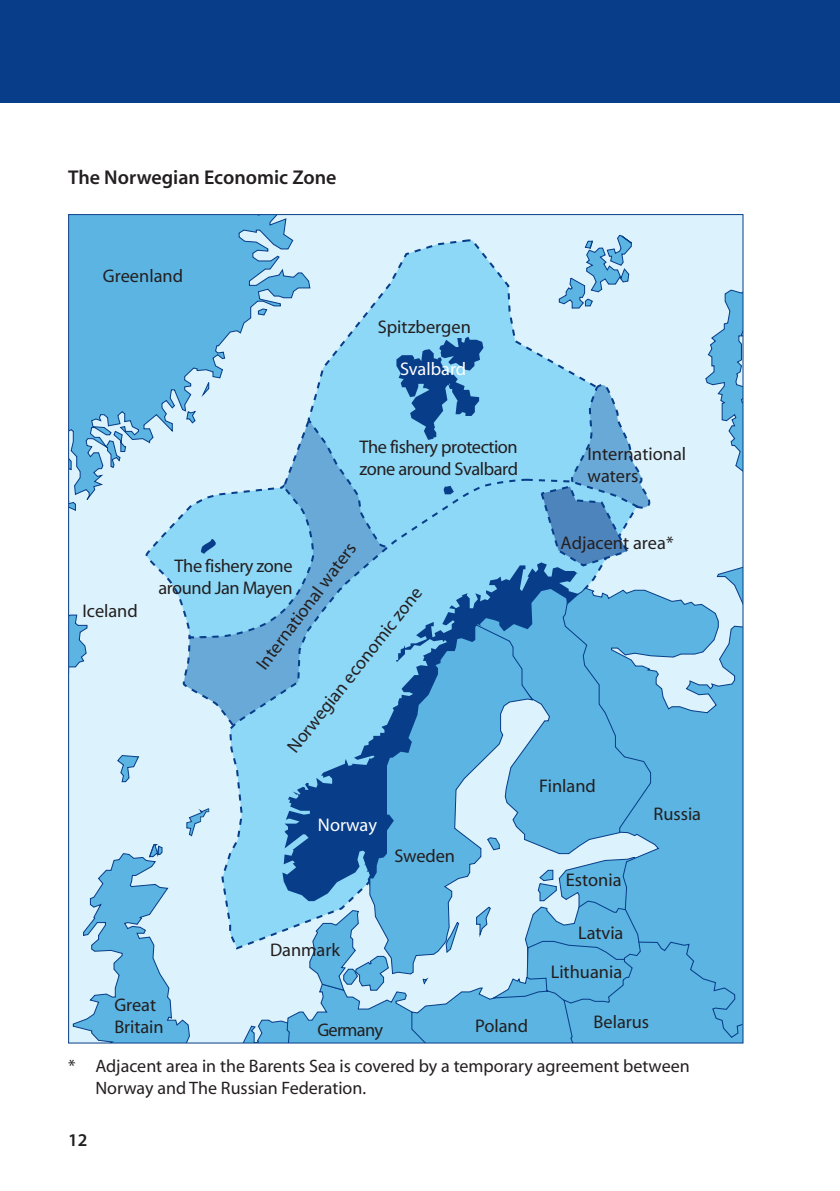
<style>
.page{position:relative;width:840px;height:1191px;background:#fff}
.page>*{position:absolute;margin:0;border:0;box-sizing:border-box;transform-origin:0 0}
.t1{font:20px "Myriad MM.565.wt.600.wd";color:#231f20}
.t2{font:18.4px/22px "Myriad";color:#231f20}
.t3{font:18.4px/22px "Myriad";letter-spacing:-.025em;color:#231f20;text-align:right}
.t4{font:18.4px "Myriad";color:#fff}
.t5{font:18.4px "Myriad";letter-spacing:-.04em;color:#231f20}
.t6{font:18px/22px "Myriad MM.400.wt.600.wd";color:#231f20}
.t7{font:18px "Myriad MM.565.wt.600.wd";color:#231f20}
</style>
<div class="page">
<div style="left:0;top:0;width:839px;height:102px;background:#083e89"></div>
<div style="left:69px;top:215px;width:672px;height:827px;background:#dcf2fc"></div>
<svg style="left:183px;top:638px;width:38px;height:71px;fill:#69a9d7"></svg>
<svg style="left:310px;top:239px;width:281px;height:240px;fill:#8dd7f7"></svg>
<svg style="left:70px;top:216px;width:240px;height:284px;fill:#5bb4e2"></svg>
<svg style="left:396px;top:337px;width:87px;height:103px;background:#4e8fc3"></svg>
<svg style="left:705px;top:289px;width:36px;height:181px"></svg>
<svg style="left:558px;top:235px;width:73px;height:73px"></svg>
<svg style="left:258px;top:308px;width:9px;height:7px"></svg>
<svg style="left:201px;top:382px;width:8px;height:15px"></svg>
<svg style="left:221px;top:479px;width:382px;height:470px;background:#89ccee"></svg>
<svg style="left:186px;top:411px;width:10px;height:12px"></svg>
<svg style="left:113px;top:431px;width:13px;height:21px"></svg>
<svg style="left:70px;top:453px;width:2px;height:17px"></svg>
<svg style="left:145px;top:484px;width:193px;height:154px"></svg>
<svg style="left:540px;top:383px;width:110px;height:183px"></svg>
<svg style="left:70px;top:499px;width:6px;height:12px"></svg>
<svg style="left:716px;top:567px;width:25px;height:20px"></svg>
<svg style="left:578px;top:587px;width:163px;height:270px;fill:#5bb4e2"></svg>
<svg style="left:578px;top:584px;width:72px;height:270px;background:#65b7e2"></svg>
<svg style="left:70px;top:614px;width:17px;height:54px"></svg>
<svg style="left:117px;top:755px;width:22px;height:27px"></svg>
<svg style="left:186px;top:808px;width:23px;height:28px"></svg>
<svg style="left:73px;top:844px;width:117px;height:197px"></svg>
<svg style="left:282px;top:562px;width:296px;height:295px;background:#66add9"></svg>
<svg style="left:238px;top:857px;width:503px;height:184px"></svg>
<p class="t1" style="left:68px;top:170px;width:270px">The Norwegian Economic Zone</p>
<p class="t2" style="left:103px;top:266px;width:82px">Greenland</p>
<p class="t2" style="left:377px;top:317px;width:95px">Spitzbergen</p>
<p class="t4" style="left:400px;top:362px;width:68px">Svalbard</p>
<p class="t3" style="left:359px;top:437px;width:160px;text-align:left">The fishery protection zone around Svalbard</p>
<p class="t2" style="left:82px;top:601px;width:57px">Iceland</p>
<p class="t2" style="left:252px;top:661px;width:155px;rotate:-53deg">International waters</p>
<p class="t3" style="left:158px;top:557px;width:136px">The fishery zone around Jan Mayen</p>
<p class="t2" style="left:284px;top:744px;width:206px;rotate:-52deg">Norwegian economic zone</p>
<p class="t4" style="left:318px;top:818px;width:61px">Norway</p>
<p class="t2" style="left:394px;top:846px;width:62px">Sweden</p>
<p class="t2" style="left:270px;top:940px;width:72px">Danmark</p>
<p class="t2" style="left:587px;top:444px;width:100px">International waters</p>
<p class="t2" style="left:560px;top:534px;width:114px">Adjacent area*</p>
<p class="t2" style="left:539px;top:776px;width:58px">Finland</p>
<p class="t2" style="left:565px;top:870px;width:57px">Estonia</p>
<p class="t2" style="left:550px;top:915px;width:74px;line-height:38.6px;text-align:right">Latvia<br>Lithuania</p>
<p class="t2" style="left:653px;top:804px;width:49px">Russia</p>
<p class="t2" style="left:114px;top:995px;width:51px">Great<br>Britain</p>
<p class="t5" style="left:317px;top:1022px;width:67px">Germany</p>
<p class="t2" style="left:474px;top:1016px;width:55px">Poland</p>
<p class="t2" style="left:593px;top:1012px;width:57px">Belarus</p>
<p class="t6" style="left:95px;top:1056px;width:595px;text-indent:-27px">* Adjacent area in the Barents Sea is covered by a temporary agreement between<br>Norway and The Russian Federation.</p>
<p class="t7" style="left:68px;top:1132px;width:21px">12</p>
</div>
